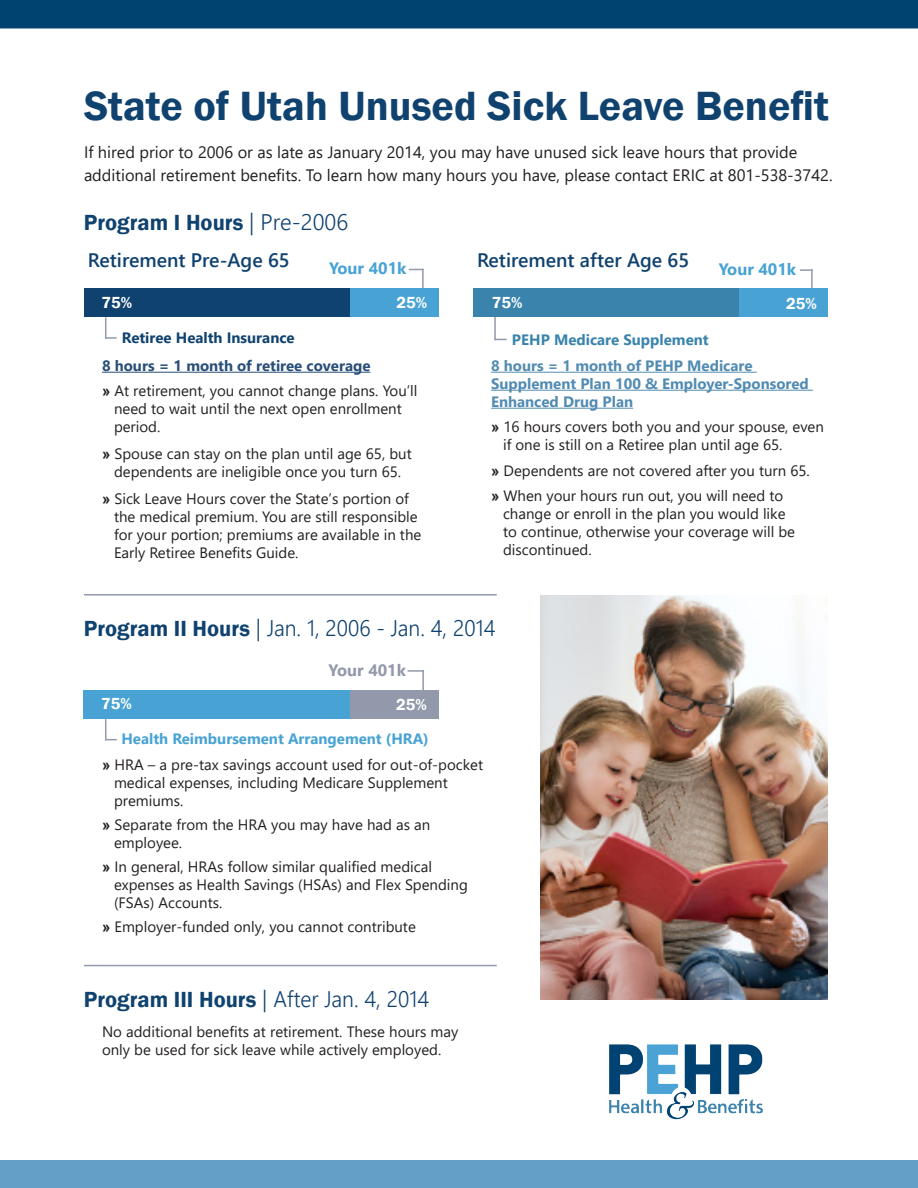
<style>
.page{position:relative;width:918px;height:1188px;background:#fff}
.page>*{position:absolute;margin:0;border:0;box-sizing:border-box;transform-origin:0 0}
.t1{font:600 42px "Franklin Gothic";color:#10426f}
.t2{font:300 22.5px "Segoe UI";color:#10426f}
.t3{font:600 22.5px "Franklin Gothic";color:#10426f}
.t4{font:600 19.5px "Segoe UI";color:#10426f}
.t5{font:16.5px/22.5px "Segoe UI";color:#231f20}
.t6{font:600 16.5px "Franklin Gothic";color:#fff}
.t7{font:700 16.5px "Segoe UI";color:#48a3d4}
.t8{font:700 16.5px "Segoe UI";color:#9199aa}
.t9{font:15px/18px "Segoe UI";color:#231f20}
.t10{font:700 15px/18px "Segoe UI";color:#518bb2}
.t11{font:700 15px "Segoe UI";color:#48a3d4}
.t12{font:700 15px "Segoe UI";color:#284e79}
.t13{font:700 15px "Segoe UI";color:#10426f}
.t14{font:700 15px "Segoe UI";color:#3983ac}
.s1{font-family:"Segoe UI";font-weight:300}
.s2{font-family:"Arial";font-weight:700}
.s3{font-family:"Franklin Gothic";font-weight:600}
</style>
<div class="page">
<hr style="left:84px;top:594px;width:413px;height:2px;background:#919aab">
<hr style="left:422px;top:269px;width:2px;height:35px;background:#919aab">
<svg style="left:409px;top:269px;width:15px;height:1px"></svg>
<svg style="left:105px;top:317px;width:12px;height:22px"></svg>
<div style="left:84px;top:288px;width:266px;height:29px;background:#10426f"></div>
<div style="left:350px;top:288px;width:89px;height:29px;background:#48a3d4"></div>
<hr style="left:422px;top:670px;width:2px;height:35px;background:#919aab">
<svg style="left:408px;top:670px;width:15px;height:2px"></svg>
<div style="left:84px;top:690px;width:266px;height:29px;background:#48a3d4"></div>
<div style="left:350px;top:690px;width:89px;height:29px;background:#9199aa"></div>
<hr style="left:494px;top:305px;width:2px;height:35px;background:#919aab">
<hr style="left:811px;top:269px;width:2px;height:35px;background:#919aab">
<svg style="left:800px;top:269px;width:13px;height:2px"></svg>
<div style="left:473px;top:288px;width:266px;height:29px;background:#3983ac"></div>
<div style="left:739px;top:288px;width:89px;height:29px;background:#48a3d4"></div>
<div style="left:0;top:0;width:918px;height:28px;background:#004270"></div>
<hr style="left:102px;top:372px;width:268px;height:1px;background:#284e79">
<hr style="left:491px;top:372px;width:266px;height:1px;background:#518bb2">
<hr style="left:491px;top:390px;width:322px;height:1px;background:#518bb2">
<hr style="left:491px;top:408px;width:142px;height:1px;background:#518bb2">
<img style="left:540px;top:596px;width:288px;height:403px">
<div style="left:0;top:1160px;width:918px;height:28px;background:#639fc7"></div>
<img style="left:609px;top:1044px;width:154px;height:76px">
<svg style="left:105px;top:719px;width:12px;height:21px"></svg>
<hr style="left:84px;top:965px;width:413px;height:1px;background:#919aab">
<p class="t1" style="left:84px;top:80px;width:746px">State of Utah Unused Sick Leave Benefit</p>
<p class="t5" style="left:84px;top:140px;width:750px">If hired prior to 2006 or as late as January 2014, you may have unused sick leave hours that provide additional retirement benefits. To learn how many hours you have, please contact ERIC at 801-538-3742.</p>
<p class="t3" style="left:84px;top:209px;width:266px">Program I Hours <span class="s1">| Pre-2006</span></p>
<p class="t4" style="left:88px;top:242px;width:203px">Retirement Pre-Age 65</p>
<p class="t7" style="left:329px;top:253px;width:79px">Your 401k</p>
<p class="t6" style="left:101px;top:292px;width:32px">75%</p>
<p class="t6" style="left:397px;top:292px;width:32px">25%</p>
<p class="t4" style="left:477px;top:242px;width:214px">Retirement after Age 65</p>
<p class="t7" style="left:719px;top:253px;width:79px">Your 401k</p>
<p class="t6" style="left:492px;top:292px;width:32px">75%</p>
<p class="t6" style="left:786px;top:293px;width:32px">25%</p>
<p class="t13" style="left:122px;top:323px;width:174px">Retiree Health Insurance</p>
<p class="t14" style="left:512px;top:325px;width:198px">PEHP Medicare Supplement</p>
<p class="t12" style="left:102px;top:351px;width:270px">8 hours = 1 month of retiree coverage</p>
<p class="t9" style="left:114px;top:381px;width:305px;text-indent:-12px"><span class="s2">»</span> At retirement, you cannot change plans. You’ll need to wait until the next open enrollment period.</p>
<p class="t9" style="left:102px;top:444px;width:311px;text-align:center"><span class="s2">»</span> Spouse can stay on the plan until age 65, but dependents are ineligible once you turn 65.</p>
<p class="t9" style="left:114px;top:489px;width:309px;text-indent:-12px"><span class="s2">»</span> Sick Leave Hours cover the State’s portion of the medical premium. You are still responsible for your portion; premiums are available in the Early Retiree Benefits Guide.</p>
<p class="t10" style="left:491px;top:355px;width:319px">8 hours = 1 month of PEHP Medicare<br>Supplement Plan 100 &amp; Employer-Sponsored<br>Enhanced Drug Plan</p>
<p class="t9" style="left:503px;top:417px;width:322px;text-indent:-12px"><span class="s2">»</span> 16 hours covers both you and your spouse, even if one is still on a Retiree plan until age 65.</p>
<p class="t9" style="left:491px;top:460px;width:320px"><span class="s2">»</span> Dependents are not covered after you turn 65.</p>
<p class="t9" style="left:503px;top:486px;width:294px;text-indent:-12px"><span class="s2">»</span> When your hours run out, you will need to change or enroll in the plan you would like to continue, otherwise your coverage will be discontinued.</p>
<p class="t2" style="left:84px;top:606px;width:413px"><span class="s3">Program II Hours</span> | Jan. 1, 2006 - Jan. 4, 2014</p>
<p class="t8" style="left:329px;top:654px;width:79px">Your 401k</p>
<p class="t6" style="left:101px;top:694px;width:32px">75%</p>
<p class="t6" style="left:396px;top:695px;width:32px">25%</p>
<p class="t11" style="left:121px;top:725px;width:309px">Health Reimbursement Arrangement (HRA)</p>
<p class="t9" style="left:114px;top:755px;width:371px;text-indent:-12px"><span class="s2">»</span> HRA – a pre-tax savings account used for out-of-pocket medical expenses, including Medicare Supplement premiums.</p>
<p class="t9" style="left:114px;top:815px;width:318px;text-indent:-12px"><span class="s2">»</span> Separate from the HRA you may have had as an employee.</p>
<p class="t9" style="left:114px;top:857px;width:355px;text-indent:-12px"><span class="s2">»</span> In general, HRAs follow similar qualified medical expenses as Health Savings (HSAs) and Flex Spending (FSAs) Accounts.</p>
<p class="t9" style="left:102px;top:917px;width:315px"><span class="s2">»</span> Employer-funded only, you cannot contribute</p>
<p class="t2" style="left:84px;top:978px;width:347px"><span class="s3">Program III Hours</span> | After Jan. 4, 2014</p>
<p class="t9" style="left:102px;top:1022px;width:358px">No additional benefits at retirement. These hours may only be used for sick leave while actively employed.</p>
</div>
